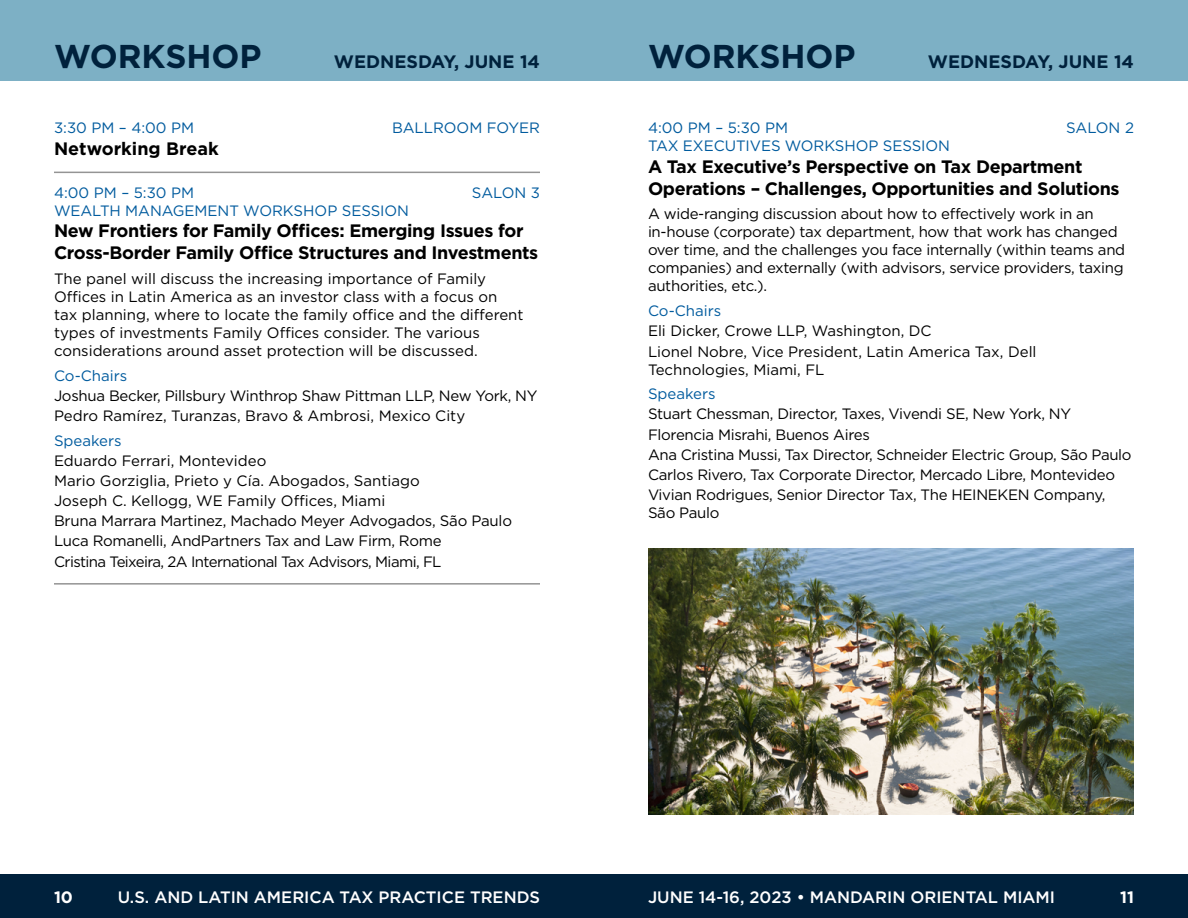
<style>
.page{position:relative;width:1188px;height:918px;background:#fff}
.page>*{position:absolute;margin:0;border:0;box-sizing:border-box;transform-origin:0 0}
.t1{font:700 33px "Gotham";color:#00213c}
.t2{font:700 18px/21.6px "Gotham";letter-spacing:-.02em;color:#000}
.t3{font:700 18px "Gotham";color:#00213c}
.t4{font:700 18px "Gotham";color:#000}
.t5{font:500 16.5px "Gotham";color:#fff}
.t6{font:700 16.5px "Gotham";color:#fff}
.t7{font:15px/20.1px "Gotham";letter-spacing:-.02em;color:#000}
.t8{font:15px/18px "Gotham";color:#000}
.t9{font:15px "Gotham";letter-spacing:-.005em;color:#005b9e}
</style>
<div class="page">
<div style="left:0;top:0;width:594px;height:81px;background:#7db0c5"></div>
<div style="left:594px;top:0;width:594px;height:81px;background:#7db0c5"></div>
<div style="left:594px;top:874px;width:594px;height:44px;background:#00213c"></div>
<div style="left:0;top:874px;width:594px;height:44px;background:#00213c"></div>
<hr style="left:54px;top:172px;width:486px;height:1px;background:#949494">
<hr style="left:54px;top:583px;width:486px;height:2px;background:#949494">
<img style="left:648px;top:548px;width:486px;height:266px">
<h1 class="t1" style="left:54px;top:34px;width:209px">WORKSHOP</h1>
<p class="t3" style="left:334px;top:49px;width:208px">WEDNESDAY, JUNE 14</p>
<h1 class="t1" style="left:648px;top:34px;width:209px">WORKSHOP</h1>
<p class="t3" style="left:928px;top:49px;width:208px">WEDNESDAY, JUNE 14</p>
<p class="t9" style="left:54px;top:119px;width:142px">3:30 PM – 4:00 PM</p>
<p class="t9" style="left:392px;top:119px;width:149px">BALLROOM FOYER</p>
<p class="t4" style="left:54px;top:137px;width:166px">Networking Break</p>
<p class="t9" style="left:54px;top:183px;width:142px">4:00 PM – 5:30 PM</p>
<p class="t9" style="left:472px;top:183px;width:70px">SALON 3</p>
<p class="t9" style="left:54px;top:201px;width:357px">WEALTH MANAGEMENT WORKSHOP SESSION</p>
<p class="t2" style="left:54px;top:220px;width:486px">New Frontiers for Family Offices: Emerging Issues for<br>Cross-Border Family Office Structures and Investments</p>
<p class="t8" style="left:54px;top:269px;width:471px">The panel will discuss the increasing importance of Family Offices in Latin America as an investor class with a focus on tax planning, where to locate the family office and the different types of investments Family Offices consider. The various considerations around asset protection will be discussed.</p>
<p class="t9" style="left:54px;top:366px;width:75px">Co-Chairs</p>
<p class="t7" style="left:54px;top:385px;width:485px">Joshua Becker, Pillsbury Winthrop Shaw Pittman LLP, New York, NY<br>Pedro Ramírez, Turanzas, Bravo &amp; Ambrosi, Mexico City</p>
<p class="t9" style="left:54px;top:431px;width:69px">Speakers</p>
<p class="t7" style="left:54px;top:450px;width:460px">Eduardo Ferrari, Montevideo<br>Mario Gorziglia, Prieto y Cía. Abogados, Santiago<br>Joseph C. Kellogg, WE Family Offices, Miami<br>Bruna Marrara Martinez, Machado Meyer Advogados, São Paulo Luca Romanelli, AndPartners Tax and Law Firm, Rome<br>Cristina Teixeira, 2A International Tax Advisors, Miami, FL</p>
<p class="t9" style="left:648px;top:119px;width:142px">4:00 PM – 5:30 PM</p>
<p class="t9" style="left:1066px;top:119px;width:69px">SALON 2</p>
<p class="t9" style="left:648px;top:137px;width:304px">TAX EXECUTIVES WORKSHOP SESSION</p>
<p class="t2" style="left:648px;top:156px;width:473px">A Tax Executive’s Perspective on Tax Department<br>Operations – Challenges, Opportunities and Solutions</p>
<p class="t7" style="left:648px;top:205px;width:479px;line-height:18px">A wide-ranging discussion about how to effectively work in an in-house (corporate) tax department, how that work has changed over time, and the challenges you face internally (within teams and companies) and externally (with advisors, service providers, taxing authorities, etc.).</p>
<p class="t9" style="left:648px;top:301px;width:75px">Co-Chairs</p>
<p class="t8" style="left:648px;top:321px;width:390px;line-height:20.1px">Eli Dicker, Crowe LLP, Washington, DC<br>Lionel Nobre, Vice President, Latin America Tax, Dell</p>
<p class="t8" style="left:648px;top:360px;width:178px">Technologies, Miami, FL</p>
<p class="t9" style="left:648px;top:384px;width:69px">Speakers</p>
<p class="t7" style="left:648px;top:404px;width:485px">Stuart Chessman, Director, Taxes, Vivendi SE, New York, NY Florencia Misrahi, Buenos Aires<br>Ana Cristina Mussi, Tax Director, Schneider Electric Group, São Paulo Carlos Rivero, Tax Corporate Director, Mercado Libre, Montevideo Vivian Rodrigues, Senior Director Tax, The HEINEKEN Company,</p>
<p class="t7" style="left:648px;top:502px;width:73px">São Paulo</p>
<p class="t6" style="left:54px;top:886px;width:21px">10</p>
<p class="t5" style="left:118px;top:886px;width:424px">U.S. AND LATIN AMERICA TAX PRACTICE TRENDS</p>
<p class="t5" style="left:648px;top:886px;width:409px">JUNE 14-16, 2023 • MANDARIN ORIENTAL MIAMI</p>
<p class="t6" style="left:1120px;top:886px;width:15px">11</p>
</div>
